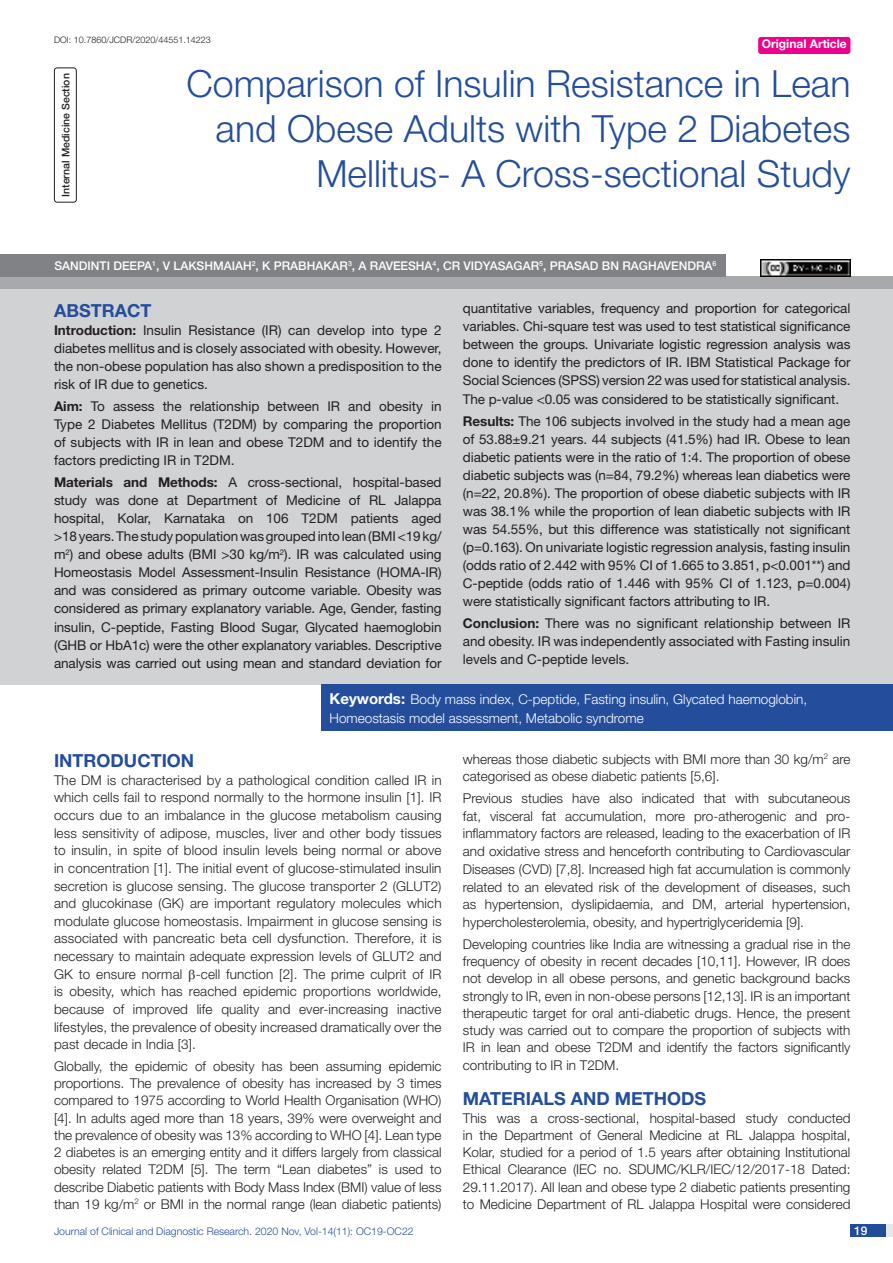
<style>
.page{position:relative;width:893px;height:1263px;background:#fff}
.page>*{position:absolute;margin:0;border:0;box-sizing:border-box;transform-origin:0 0}
.t1{font:300 37.5px/45px "Helvetica Neue";color:#244e9b;text-align:right}
.Heading{font:700 18px "Helvetica Neue";color:#244e9b}
.Abstract_head{font:700 18px "Helvetica Neue";color:#244e9b}
.Body_text{font:300 13.5px/17.7px "Helvetica Neue";color:#231f20;text-align:justify}
.Abstract_Text{font:13.5px/18px "Helvetica Neue";letter-spacing:-.005em;color:#231f20;text-align:justify}
.Key_words{font:300 13.5px/18.8px "Helvetica Neue";color:#fff}
.Author{font:500 12px "Helvetica Neue";color:#fff}
.t2{font:700 12px "Helvetica Neue";color:#fff}
.t3{font:300 10.5px "Helvetica Neue";color:#244e9b}
.section{font:500 10.5px "Helvetica Neue";color:#231f20}
.DOI{font:300 9px "Helvetica Neue";color:#231f20}
.s1{font-weight:700}
.s2{font-weight:700;font-size:15px}
</style>
<div class="page">
<div style="left:850px;top:1224px;width:43px;height:13px;background:#e6e7e9"></div>
<div style="left:850px;top:1224px;width:35px;height:13px;background:#214c99"></div>
<div style="left:758px;top:37px;width:92px;height:17px;background:#ed028c;border-radius:3px"></div>
<div style="left:54px;top:68px;width:23px;height:135px;border:1px solid #231f20;border-radius:3px"></div>
<div style="left:0;top:277px;width:893px;height:12px;background:#a8a9ad"></div>
<div style="left:0;top:254px;width:726px;height:23px;background:#808285"></div>
<div style="left:0;top:289px;width:893px;height:396px;background:#d1d2d4"></div>
<div style="left:321px;top:685px;width:572px;height:46px;background:#244e9b"></div>
<img style="left:760px;top:260px;width:90px;height:17px">
<p class="DOI" style="left:54px;top:35px;width:158px">DOI: 10.7860/JCDR/2020/44551.14223</p>
<p class="t2" style="left:762px;top:37px;width:87px">Original Article</p>
<p class="section" style="left:59px;top:197px;width:125px;rotate:-90deg">INTERNAL MEDICINE SECTION</p>
<p class="t1" style="left:186px;top:60px;width:665px">Comparison of Insulin Resistance in Lean and Obese Adults with Type 2 Diabetes<br>Mellitus- A Cross-sectional Study</p>
<p class="Author" style="left:54px;top:259px;width:663px">SANDINTI DEEPA<sup>1</sup>, V LAKSHMAIAH<sup>2</sup>, K PRABHAKAR<sup>3</sup>, A RAVEESHA<sup>4</sup>, CR VIDYASAGAR<sup>5</sup>, PRASAD BN RAGHAVENDRA<sup>6</sup></p>
<p class="Abstract_head" style="left:54px;top:299px;width:99px">ABSTRACT</p>
<p class="Abstract_Text" style="left:54px;top:321px;width:389px"><span class="s1">Introduction:</span> Insulin Resistance (IR) can develop into type 2 diabetes mellitus and is closely associated with obesity. However, the non-obese population has also shown a predisposition to the risk of IR due to genetics.</p>
<p class="Abstract_Text" style="left:54px;top:397px;width:389px"><span class="s1">Aim:</span> To assess the relationship between IR and obesity in Type 2 Diabetes Mellitus (T2DM) by comparing the proportion of subjects with IR in lean and obese T2DM and to identify the factors predicting IR in T2DM.</p>
<p class="Abstract_Text" style="left:54px;top:473px;width:389px"><span class="s1">Materials and Methods:</span> A cross-sectional, hospital-based study was done at Department of Medicine of RL Jalappa hospital, Kolar, Karnataka on 106 T2DM patients aged &gt;18 years. The study population was grouped into lean (BMI&lt;19kg/ m<sup>2</sup>) and obese adults (BMI &gt;30 kg/m<sup>2</sup>). IR was calculated using Homeostasis Model Assessment-Insulin Resistance (HOMA-IR) and was considered as primary outcome variable. Obesity was considered as primary explanatory variable. Age, Gender, fasting insulin, C-peptide, Fasting Blood Sugar, Glycated haemoglobin (GHB or HbA1c) were the other explanatory variables. Descriptive analysis was carried out using mean and standard deviation for</p>
<p class="Abstract_Text" style="left:463px;top:299px;width:389px">quantitative variables, frequency and proportion for categorical variables. Chi-square test was used to test statistical significance between the groups. Univariate logistic regression analysis was done to identify the predictors of IR. IBM Statistical Package for Social Sciences (SPSS) version 22 was used for statistical analysis.<br>The p-value &lt;0.05 was considered to be statistically significant.</p>
<p class="Abstract_Text" style="left:463px;top:412px;width:389px"><span class="s1">Results:</span> The 106 subjects involved in the study had a mean age of 53.88±9.21 years. 44 subjects (41.5%) had IR. Obese to lean diabetic patients were in the ratio of 1:4. The proportion of obese diabetic subjects was (n=84, 79.2%) whereas lean diabetics were (n=22, 20.8%). The proportion of obese diabetic subjects with IR was 38.1% while the proportion of lean diabetic subjects with IR was 54.55%, but this difference was statistically not significant (p=0.163). On univariate logistic regression analysis, fasting insulin (odds ratio of 2.442 with 95% CI of 1.665 to 3.851, p&lt;0.001**) and C-peptide (odds ratio of 1.446 with 95% CI of 1.123, p=0.004) were statistically significant factors attributing to IR.</p>
<p class="Abstract_Text" style="left:463px;top:614px;width:389px"><span class="s1">Conclusion:</span> There was no significant relationship between IR and obesity. IR was independently associated with Fasting insulin levels and C-peptide levels.</p>
<p class="Key_words" style="left:330px;top:690px;width:479px"><span class="s2">Keywords:</span> Body mass index, C-peptide, Fasting insulin, Glycated haemoglobin,<br>Homeostasis model assessment, Metabolic syndrome</p>
<p class="Heading" style="left:54px;top:749px;width:142px">INTRODUCTION</p>
<p class="Body_text" style="left:54px;top:771px;width:389px">The DM is characterised by a pathological condition called IR in which cells fail to respond normally to the hormone insulin [1]. IR occurs due to an imbalance in the glucose metabolism causing less sensitivity of adipose, muscles, liver and other body tissues to insulin, in spite of blood insulin levels being normal or above in concentration [1]. The initial event of glucose-stimulated insulin secretion is glucose sensing. The glucose transporter 2 (GLUT2) and glucokinase (GK) are important regulatory molecules which modulate glucose homeostasis. Impairment in glucose sensing is associated with pancreatic beta cell dysfunction. Therefore, it is necessary to maintain adequate expression levels of GLUT2 and GK to ensure normal -cell function [2]. The prime culprit of IR is obesity, which has reached epidemic proportions worldwide, because of improved life quality and ever-increasing inactive lifestyles, the prevalence of obesity increased dramatically over the past decade in India [3].</p>
<p class="Body_text" style="left:54px;top:1057px;width:389px;line-height:17.2px">Globally, the epidemic of obesity has been assuming epidemic proportions. The prevalence of obesity has increased by 3 times compared to 1975 according to World Health Organisation (WHO) [4]. In adults aged more than 18 years, 39% were overweight and the prevalence of obesity was 13% according to WHO [4]. Lean type 2 diabetes is an emerging entity and it differs largely from classical obesity related T2DM [5]. The term “Lean diabetes” is used to describe Diabetic patients with Body Mass Index (BMI) value of less than 19 kg/m<sup>2</sup> or BMI in the normal range (lean diabetic patients)</p>
<p class="Body_text" style="left:463px;top:750px;width:389px;line-height:17.2px">whereas those diabetic subjects with BMI more than 30 kg/m<sup>2</sup> are categorised as obese diabetic patients [5,6].</p>
<p class="Body_text" style="left:463px;top:789px;width:389px">Previous studies have also indicated that with subcutaneous fat, visceral fat accumulation, more pro-atherogenic and pro&shy;inflammatory factors are released, leading to the exacerbation of IR and oxidative stress and henceforth contributing to Cardiovascular Diseases (CVD) [7,8]. Increased high fat accumulation is commonly related to an elevated risk of the development of diseases, such as hypertension, dyslipidaemia, and DM, arterial hypertension, hypercholesterolemia, obesity, and hypertriglyceridemia [9].</p>
<p class="Body_text" style="left:463px;top:935px;width:389px;line-height:17.2px">Developing countries like India are witnessing a gradual rise in the frequency of obesity in recent decades [10,11]. However, IR does not develop in all obese persons, and genetic background backs strongly to IR, even in non-obese persons [12,13]. IR is an important therapeutic target for oral anti-diabetic drugs. Hence, the present study was carried out to compare the proportion of subjects with IR in lean and obese T2DM and identify the factors significantly contributing to IR in T2DM.</p>
<p class="Heading" style="left:463px;top:1088px;width:245px">MATERIALS AND METHODS</p>
<p class="Body_text" style="left:463px;top:1109px;width:389px;line-height:17.2px">This was a cross-sectional, hospital-based study conducted in the Department of General Medicine at RL Jalappa hospital, Kolar, studied for a period of 1.5 years after obtaining Institutional Ethical Clearance (IEC no. SDUMC/KLR/IEC/12/2017-18 Dated:<br>29.11.2017). All lean and obese type 2 diabetic patients presenting to Medicine Department of RL Jalappa Hospital were considered</p>
<p class="t3" style="left:54px;top:1225px;width:361px">Journal of Clinical and Diagnostic Research. 2020 Nov, Vol-14(11): OC19-OC22</p>
<p class="Author" style="left:854px;top:1223px;width:15px">19</p>
</div>
